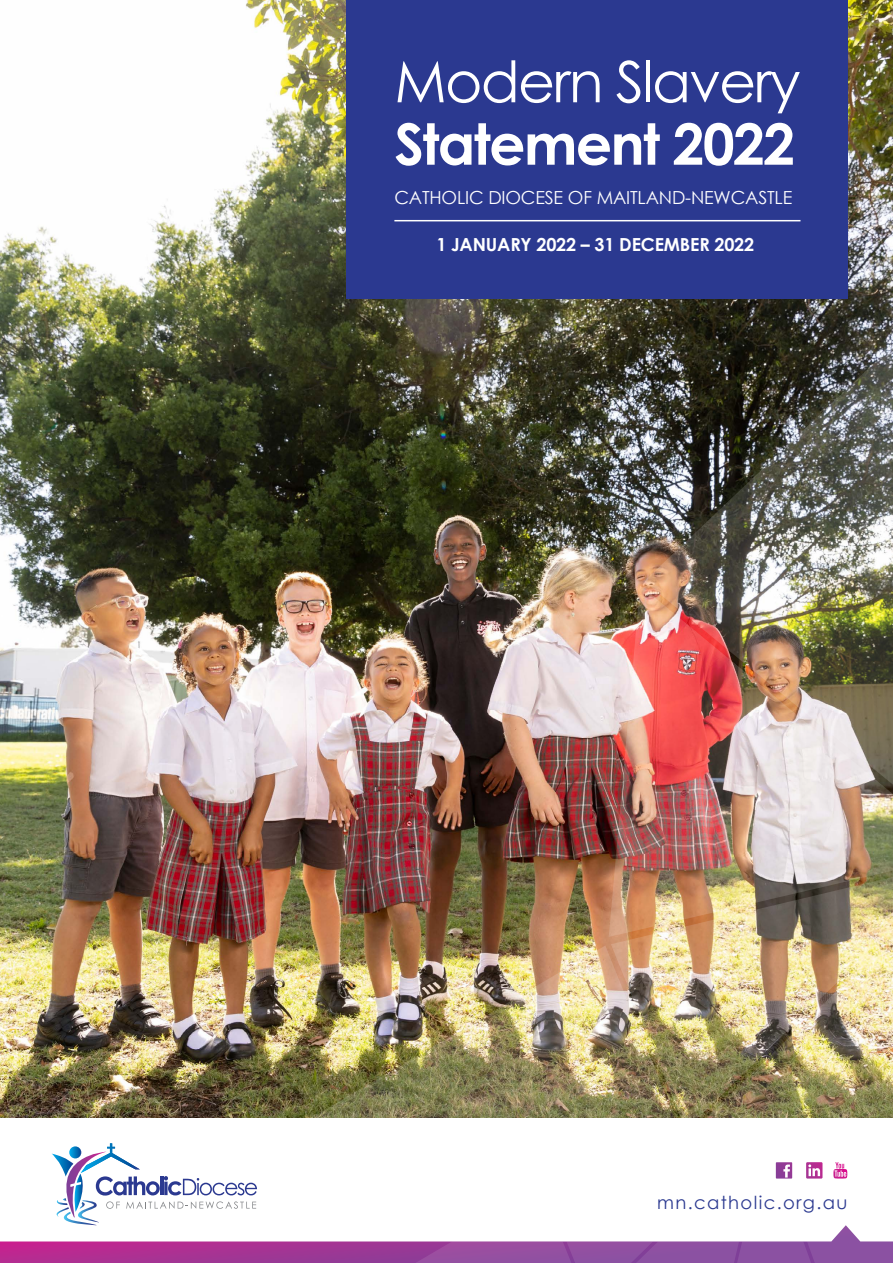
<style>
.page{position:relative;width:893px;height:1263px;background:#fff}
.page>*{position:absolute;margin:0;border:0;box-sizing:border-box;transform-origin:0 0}
.t1{font:57px "Century Gothic";letter-spacing:-.03em;color:#fff}
.t2{font:700 57px "Century Gothic";letter-spacing:-.03em;color:#fff}
.t3{font:18px "Century Gothic";letter-spacing:-.01em;color:#fff}
.t4{font:700 18px "Century Gothic";letter-spacing:-.01em;color:#fff}
.t5{font:18px "Century Gothic";letter-spacing:.075em;color:#2b3990}
</style>
<div class="page">
<img style="left:0;top:0;width:893px;height:865px">
<img style="left:644px;top:305px;width:249px;height:280px">
<img style="left:609px;top:585px;width:284px;height:280px">
<div style="left:347px;top:0;width:501px;height:298px;background:#2b3990"></div>
<hr style="left:394px;top:220px;width:406px;height:1px;background:#fff">
<img style="left:0;top:865px;width:893px;height:398px">
<h1 class="t1" style="left:394px;top:42px;width:408px">Modern Slavery</h1>
<h1 class="t2" style="left:394px;top:101px;width:402px">Statement 2022</h1>
<p class="t3" style="left:394px;top:185px;width:399px">CATHOLIC DIOCESE OF MAITLAND-NEWCASTLE</p>
<p class="t4" style="left:436px;top:231px;width:319px">1 JANUARY 2022 – 31 DECEMBER 2022</p>
<p class="t5" style="left:657px;top:1190px;width:191px">mn.catholic.org.au</p>
</div>
